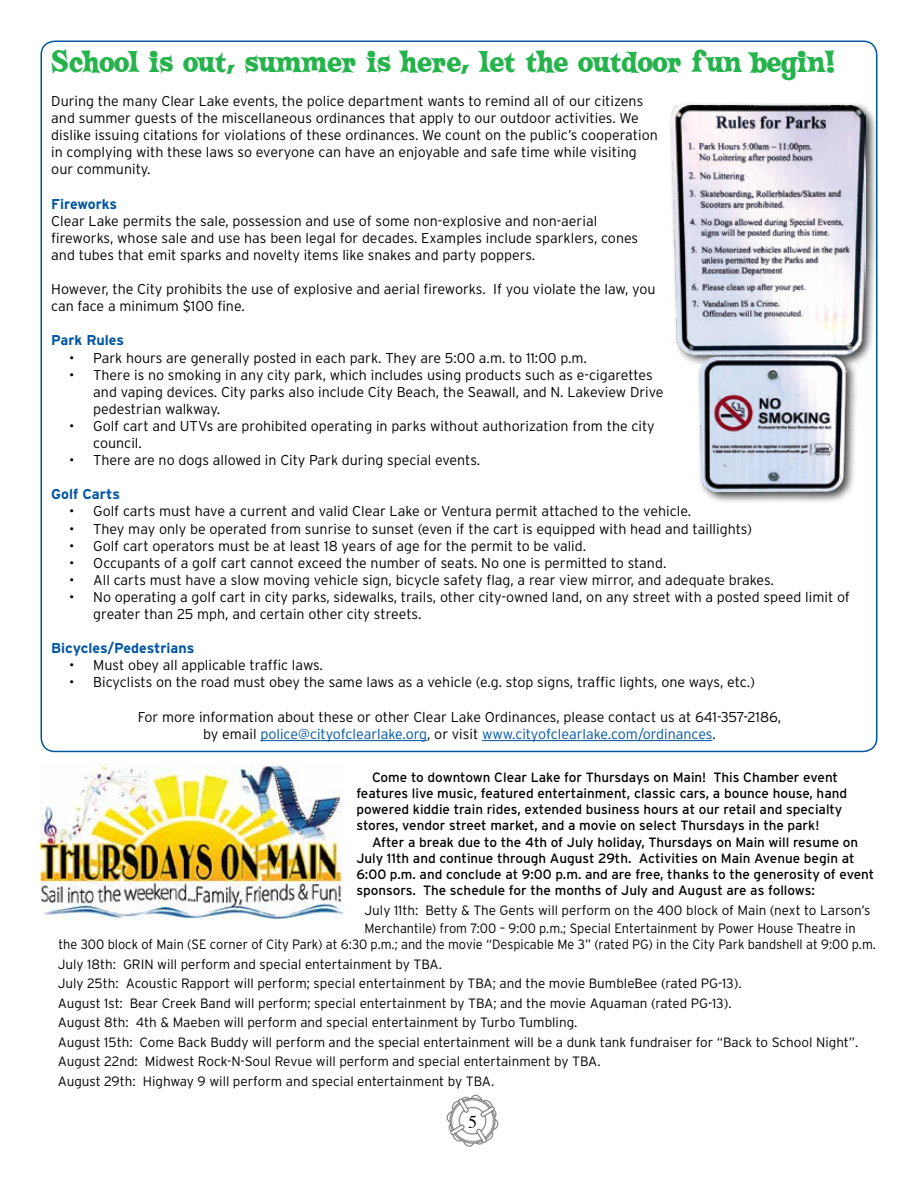
<style>
.page{position:relative;width:918px;height:1188px;background:#fff}
.page>*{position:absolute;margin:0;border:0;box-sizing:border-box;transform-origin:0 0}
.t1{font:26.7px "Crazy Harold";color:#25b34b;scale:.9 1}
.t2{font:18px "Times";color:#000}
.t3{font:300 14.25px/17.1px "Interstate";color:#000}
.t4{font:700 14.25px "Interstate";color:#0055a1}
.t5{font:300 13.5px/19.5px "Interstate";color:#000;scale:.95 1}
.t6{font:13.5px/16.2px "Interstate";color:#000}
.t7{font:300 13.5px/18px "Interstate";color:#000}
.s1{color:#0055a1}
</style>
<div class="page">
<img style="left:446px;top:1094px;width:53px;height:53px">
<hr style="left:260px;top:740px;width:167px;height:1px;background:#0055a1">
<hr style="left:482px;top:740px;width:230px;height:1px;background:#0055a1">
<img style="left:40px;top:764px;width:303px;height:155px">
<div style="left:668px;top:102px;width:210px;height:402px;background:#000;opacity:.75"></div>
<img style="left:671px;top:105px;width:194px;height:386px">
<h1 class="t1" style="left:51px;top:42px;width:873px">School is out, summer is here, let the outdoor fun begin!</h1>
<p class="t3" style="left:51px;top:92px;width:608px">During the many Clear Lake events, the police department wants to remind all of our citizens and summer guests of the miscellaneous ordinances that apply to our outdoor activities. We dislike issuing citations for violations of these ordinances. We count on the public’s cooperation in complying with these laws so everyone can have an enjoyable and safe time while visiting our community.</p>
<p class="t4" style="left:51px;top:196px;width:67px">Fireworks</p>
<p class="t3" style="left:51px;top:212px;width:589px">Clear Lake permits the sale, possession and use of some non-explosive and non-aerial fireworks, whose sale and use has been legal for decades. Examples include sparklers, cones and tubes that emit sparks and novelty items like snakes and party poppers.</p>
<p class="t3" style="left:51px;top:280px;width:606px">However, the City prohibits the use of explosive and aerial fireworks. If you violate the law, you can face a minimum $100 fine.</p>
<p class="t4" style="left:51px;top:332px;width:74px">Park Rules</p>
<p class="t3" style="left:69px;top:349px;width:519px">• Park hours are generally posted in each park. They are 5:00 a.m. to 11:00 p.m.</p>
<p class="t3" style="left:93px;top:366px;width:572px;text-indent:-24px">• There is no smoking in any city park, which includes using products such as e-cigarettes and vaping devices. City parks also include City Beach, the Seawall, and N. Lakeview Drive pedestrian walkway.</p>
<p class="t3" style="left:93px;top:417px;width:563px;text-indent:-24px">• Golf cart and UTVs are prohibited operating in parks without authorization from the city council.</p>
<p class="t3" style="left:69px;top:451px;width:413px">• There are no dogs allowed in City Park during special events.</p>
<p class="t4" style="left:51px;top:486px;width:70px">Golf Carts</p>
<p class="t3" style="left:69px;top:503px;width:623px">• Golf carts must have a current and valid Clear Lake or Ventura permit attached to the vehicle.</p>
<p class="t3" style="left:69px;top:520px;width:684px">• They may only be operated from sunrise to sunset (even if the cart is equipped with head and taillights)</p>
<p class="t3" style="left:69px;top:537px;width:518px">• Golf cart operators must be at least 18 years of age for the permit to be valid.</p>
<p class="t3" style="left:69px;top:554px;width:599px">• Occupants of a golf cart cannot exceed the number of seats. No one is permitted to stand.</p>
<p class="t3" style="left:69px;top:571px;width:706px">• All carts must have a slow moving vehicle sign, bicycle safety flag, a rear view mirror, and adequate brakes.</p>
<p class="t3" style="left:93px;top:588px;width:758px;text-indent:-24px">• No operating a golf cart in city parks, sidewalks, trails, other city-owned land, on any street with a posted speed limit of greater than 25 mph, and certain other city streets.</p>
<p class="t4" style="left:51px;top:640px;width:145px">Bicycles/Pedestrians</p>
<p class="t3" style="left:69px;top:657px;width:255px">• Must obey all applicable traffic laws.</p>
<p class="t3" style="left:69px;top:674px;width:687px">• Bicyclists on the road must obey the same laws as a vehicle (e.g. stop signs, traffic lights, one ways, etc.)</p>
<p class="t3" style="left:138px;top:708px;width:645px;text-align:center">For more information about these or other Clear Lake Ordinances, please contact us at 641-357-2186, by email <span class="s1">police@cityofclearlake.org</span>, or visit <span class="s1">www.cityofclearlake.com/ordinances</span>.</p>
<p class="t6" style="left:356px;top:769px;width:492px;text-indent:16px">Come to downtown Clear Lake for Thursdays on Main! This Chamber event features live music, featured entertainment, classic cars, a bounce house, hand powered kiddie train rides, extended business hours at our retail and specialty stores, vendor street market, and a movie on select Thursdays in the park!</p>
<p class="t6" style="left:356px;top:834px;width:519px;text-indent:16px">After a break due to the 4th of July holiday, Thursdays on Main will resume on July 11th and continue through August 29th. Activities on Main Avenue begin at 6:00 p.m. and conclude at 9:00 p.m. and are free, thanks to the generosity of event sponsors. The schedule for the months of July and August are as follows:</p>
<p class="t7" style="left:364px;top:901px;width:508px">July 11th: Betty &amp; The Gents will perform on the 400 block of Main (next to Larson’s<br>Merchantile) from 7:00 – 9:00 p.m.; Special Entertainment by Power House Theatre in</p>
<p class="t5" style="left:58px;top:934px;width:863px">the 300 block of Main (SE corner of City Park) at 6:30 p.m.; and the movie “Despicable Me 3” (rated PG) in the City Park bandshell at 9:00 p.m.<br>July 18th: GRIN will perform and special entertainment by TBA.<br>July 25th: Acoustic Rapport will perform; special entertainment by TBA; and the movie BumbleBee (rated PG-13).<br>August 1st: Bear Creek Band will perform; special entertainment by TBA; and the movie Aquaman (rated PG-13).<br>August 8th: 4th &amp; Maeben will perform and special entertainment by Turbo Tumbling.<br>August 15th: Come Back Buddy will perform and the special entertainment will be a dunk tank fundraiser for “Back to School Night”.<br>August 22nd: Midwest Rock-N-Soul Revue will perform and special entertainment by TBA.<br>August 29th: Highway 9 will perform and special entertainment by TBA.</p>
<p class="t2" style="left:468px;top:1105px;width:10px">5</p>
</div>
